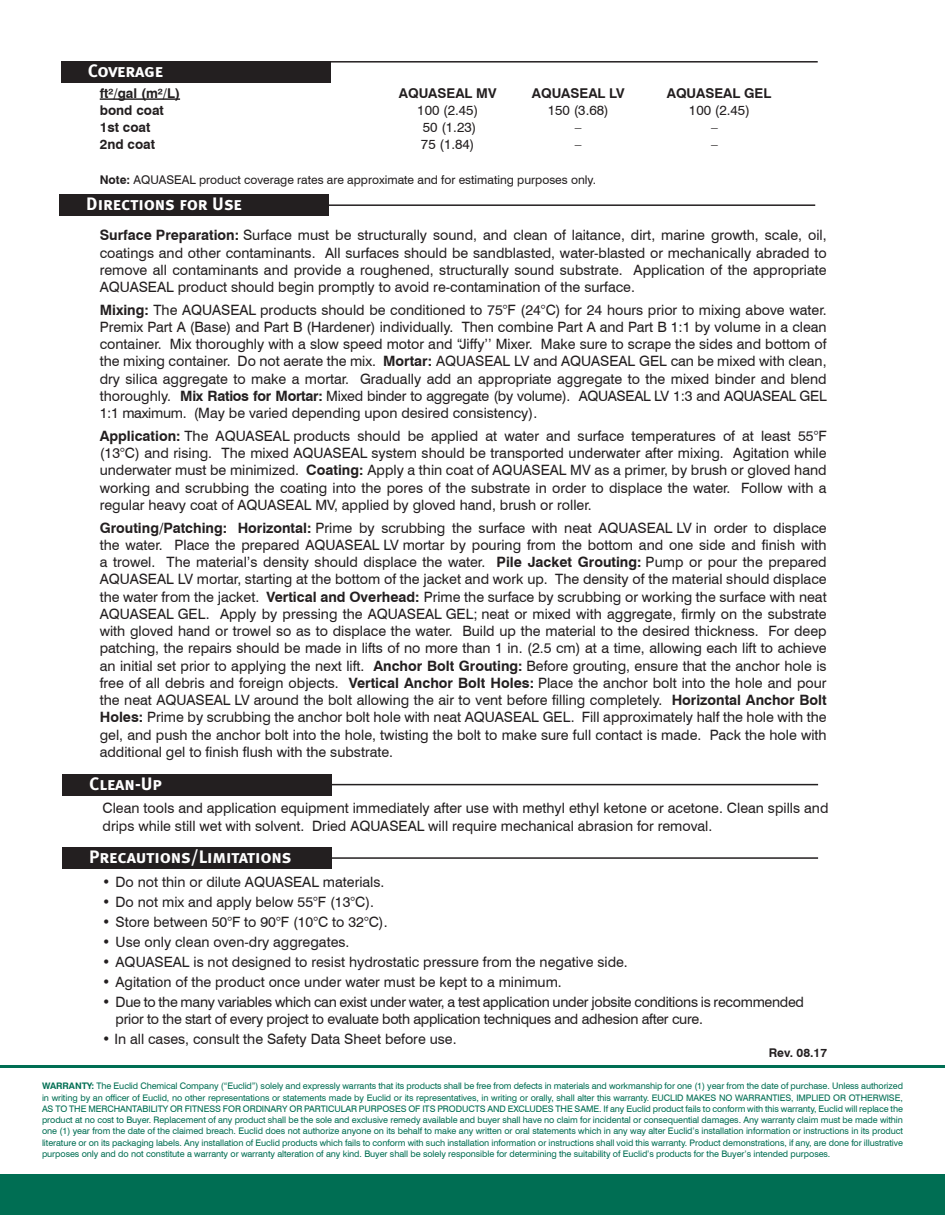
<style>
.page{position:relative;width:945px;height:1215px;background:#fff}
.page>*{position:absolute;margin:0;border:0;box-sizing:border-box;transform-origin:0 0}
.SubHeading{font:18px "Meta Bold Caps";letter-spacing:-.005em;color:#fff}
.Body_Copy{font:14.25px/17.2px "Swiss 721 BT";color:#231f20;text-align:justify}
.Bullet_Copy{font:14.25px "Swiss 721 BT";color:#231f20}
.Bullet_Copy-2{font:14.25px/17.2px "Swiss 721 BT";letter-spacing:-.02em;color:#231f20}
.Technical_Tabs{font:700 13.5px "Swiss 721 BT";color:#231f20}
.Technical_Tabs-2{font:13.5px "Swiss 721 BT";color:#231f20}
.Technical_Tabs-3{font:12px "Swiss 721 BT";color:#231f20}
.Bullet_Copy-3{font:700 12px "Swiss 721 BT";color:#231f20}
.t1{font:9px/11.2px "Swiss 721 BT";letter-spacing:-.01em;color:#006e53;text-align:justify}
.s1{font-weight:700}
</style>
<div class="page">
<div style="left:0;top:1174px;width:945px;height:41px;background:#006e53"></div>
<hr style="left:0;top:1065px;width:945px;height:3px;background:#006e53">
<div style="left:59px;top:194px;width:270px;height:22px;background:#231f20"></div>
<hr style="left:318px;top:204px;width:497px;height:2px;background:#231f20">
<div style="left:62px;top:774px;width:270px;height:21px;background:#231f20"></div>
<hr style="left:321px;top:784px;width:497px;height:1px;background:#231f20">
<div style="left:62px;top:847px;width:270px;height:22px;background:#231f20"></div>
<hr style="left:321px;top:857px;width:497px;height:2px;background:#231f20">
<div style="left:61px;top:61px;width:270px;height:21px;background:#231f20"></div>
<hr style="left:100px;top:98px;width:80px;height:2px;background:#231f20">
<hr style="left:320px;top:61px;width:498px;height:2px;background:#231f20">
<p class="SubHeading" style="left:88px;top:60px;width:77px">Coverage</p>
<p class="Technical_Tabs" style="left:100px;top:85px;width:82px">ft²/gal (m²/L)</p>
<p class="Technical_Tabs" style="left:399px;top:85px;width:99px">AQUASEAL MV</p>
<p class="Technical_Tabs" style="left:532px;top:85px;width:94px">AQUASEAL LV</p>
<p class="Technical_Tabs" style="left:667px;top:85px;width:106px">AQUASEAL GEL</p>
<p class="Technical_Tabs" style="left:100px;top:102px;width:66px">bond coat</p>
<p class="Technical_Tabs-2" style="left:417px;top:102px;width:62px">100 (2.45)</p>
<p class="Technical_Tabs-2" style="left:548px;top:102px;width:62px">150 (3.68)</p>
<p class="Technical_Tabs-2" style="left:689px;top:102px;width:62px">100 (2.45)</p>
<p class="Technical_Tabs" style="left:100px;top:119px;width:52px">1st coat</p>
<p class="Technical_Tabs-2" style="left:423px;top:119px;width:55px">50 (1.23)</p>
<p class="Technical_Tabs-2" style="left:575px;top:119px;width:8px">–</p>
<p class="Technical_Tabs-2" style="left:711px;top:119px;width:8px">–</p>
<p class="Technical_Tabs" style="left:100px;top:136px;width:57px">2nd coat</p>
<p class="Technical_Tabs-2" style="left:421px;top:136px;width:55px">75 (1.84)</p>
<p class="Technical_Tabs-2" style="left:575px;top:136px;width:8px">–</p>
<p class="Technical_Tabs-2" style="left:711px;top:136px;width:8px">–</p>
<p class="Technical_Tabs-3" style="left:100px;top:172px;width:498px"><span class="s1">Note:</span> AQUASEAL product coverage rates are approximate and for estimating purposes only.</p>
<p class="SubHeading" style="left:86px;top:194px;width:157px">Directions for Use</p>
<p class="Body_Copy" style="left:100px;top:227px;width:728px"><span class="s1">Surface Preparation:</span> Surface must be structurally sound, and clean of laitance, dirt, marine growth, scale, oil, coatings and other contaminants. All surfaces should be sandblasted, water-blasted or mechanically abraded to remove all contaminants and provide a roughened, structurally sound substrate. Application of the appropriate AQUASEAL product should begin promptly to avoid re-contamination of the surface.</p>
<p class="Body_Copy" style="left:100px;top:301px;width:728px"><span class="s1">Mixing:</span> The AQUASEAL products should be conditioned to 75°F (24°C) for 24 hours prior to mixing above water.<br>Premix Part A (Base) and Part B (Hardener) individually. Then combine Part A and Part B 1:1 by volume in a clean container. Mix thoroughly with a slow speed motor and “Jiffy’’ Mixer. Make sure to scrape the sides and bottom of the mixing container. Do not aerate the mix. <span class="s1">Mortar:</span> AQUASEAL LV and AQUASEAL GEL can be mixed with clean, dry silica aggregate to make a mortar. Gradually add an appropriate aggregate to the mixed binder and blend thoroughly. <span class="s1">Mix Ratios for Mortar:</span> Mixed binder to aggregate (by volume). AQUASEAL LV 1:3 and AQUASEAL GEL 1:1 maximum. (May be varied depending upon desired consistency).</p>
<p class="Body_Copy" style="left:100px;top:427px;width:728px"><span class="s1">Application:</span> The AQUASEAL products should be applied at water and surface temperatures of at least 55°F (13°C) and rising. The mixed AQUASEAL system should be transported underwater after mixing. Agitation while underwater must be minimized. <span class="s1">Coating:</span> Apply a thin coat of AQUASEAL MV as a primer, by brush or gloved hand working and scrubbing the coating into the pores of the substrate in order to displace the water. Follow with a regular heavy coat of AQUASEAL MV, applied by gloved hand, brush or roller.</p>
<p class="Body_Copy" style="left:100px;top:519px;width:728px"><span class="s1">Grouting/Patching: Horizontal:</span> Prime by scrubbing the surface with neat AQUASEAL LV in order to displace the water. Place the prepared AQUASEAL LV mortar by pouring from the bottom and one side and finish with a trowel. The material’s density should displace the water. <span class="s1">Pile Jacket Grouting:</span> Pump or pour the prepared AQUASEAL LV mortar, starting at the bottom of the jacket and work up. The density of the material should displace the water from the jacket. <span class="s1">Vertical and Overhead:</span> Prime the surface by scrubbing or working the surface with neat AQUASEAL GEL. Apply by pressing the AQUASEAL GEL; neat or mixed with aggregate, firmly on the substrate with gloved hand or trowel so as to displace the water. Build up the material to the desired thickness. For deep patching, the repairs should be made in lifts of no more than 1 in. (2.5 cm) at a time, allowing each lift to achieve an initial set prior to applying the next lift. <span class="s1">Anchor Bolt Grouting:</span> Before grouting, ensure that the anchor hole is free of all debris and foreign objects. <span class="s1">Vertical Anchor Bolt Holes:</span> Place the anchor bolt into the hole and pour the neat AQUASEAL LV around the bolt allowing the air to vent before filling completely. <span class="s1">Horizontal Anchor Bolt Holes:</span> Prime by scrubbing the anchor bolt hole with neat AQUASEAL GEL. Fill approximately half the hole with the gel, and push the anchor bolt into the hole, twisting the bolt to make sure full contact is made. Pack the hole with additional gel to finish flush with the substrate.</p>
<p class="SubHeading" style="left:89px;top:773px;width:74px">Clean-Up</p>
<p class="Body_Copy" style="left:103px;top:800px;width:727px">Clean tools and application equipment immediately after use with methyl ethyl ketone or acetone. Clean spills and drips while still wet with solvent. Dried AQUASEAL will require mechanical abrasion for removal.</p>
<p class="SubHeading" style="left:89px;top:847px;width:204px">Precautions/Limitations</p>
<p class="Bullet_Copy" style="left:102px;top:873px;width:284px">• Do not thin or dilute AQUASEAL materials.</p>
<p class="Bullet_Copy" style="left:102px;top:893px;width:273px">• Do not mix and apply below 55°F (13°C).</p>
<p class="Bullet_Copy" style="left:102px;top:913px;width:287px">• Store between 50°F to 90°F (10°C to 32°C).</p>
<p class="Bullet_Copy" style="left:102px;top:933px;width:249px">• Use only clean oven-dry aggregates.</p>
<p class="Bullet_Copy" style="left:102px;top:953px;width:527px">• AQUASEAL is not designed to resist hydrostatic pressure from the negative side.</p>
<p class="Bullet_Copy" style="left:102px;top:973px;width:461px">• Agitation of the product once under water must be kept to a minimum.</p>
<p class="Bullet_Copy-2" style="left:116px;top:993px;width:690px;text-indent:-14px">• Due to the many variables which can exist under water, a test application under jobsite conditions is recommended prior to the start of every project to evaluate both application techniques and adhesion after cure.</p>
<p class="Bullet_Copy" style="left:102px;top:1030px;width:356px">• In all cases, consult the Safety Data Sheet before use.</p>
<p class="Bullet_Copy-3" style="left:769px;top:1045px;width:60px">Rev. 08.17</p>
<p class="t1" style="left:42px;top:1080px;width:863px"><span class="s1">WARRANTY:</span> The Euclid Chemical Company (“Euclid”) solely and expressly warrants that its products shall be free from defects in materials and workmanship for one (1) year from the date of purchase. Unless authorized in writing by an officer of Euclid, no other representations or statements made by Euclid or its representatives, in writing or orally, shall alter this warranty. EUCLID MAKES NO WARRANTIES, IMPLIED OR OTHERWISE, AS TO THE MERCHANTABILITY OR FITNESS FOR ORDINARY OR PARTICULAR PURPOSES OF ITS PRODUCTS AND EXCLUDES THE SAME. If any Euclid product fails to conform with this warranty, Euclid will replace the product at no cost to Buyer. Replacement of any product shall be the sole and exclusive remedy available and buyer shall have no claim for incidental or consequential damages. Any warranty claim must be made within one (1) year from the date of the claimed breach. Euclid does not authorize anyone on its behalf to make any written or oral statements which in any way alter Euclid’s installation information or instructions in its product literature or on its packaging labels. Any installation of Euclid products which fails to conform with such installation information or instructions shall void this warranty. Product demonstrations, if any, are done for illustrative purposes only and do not constitute a warranty or warranty alteration of any kind. Buyer shall be solely responsible for determining the suitability of Euclid’s products for the Buyer’s intended purposes.</p>
</div>
